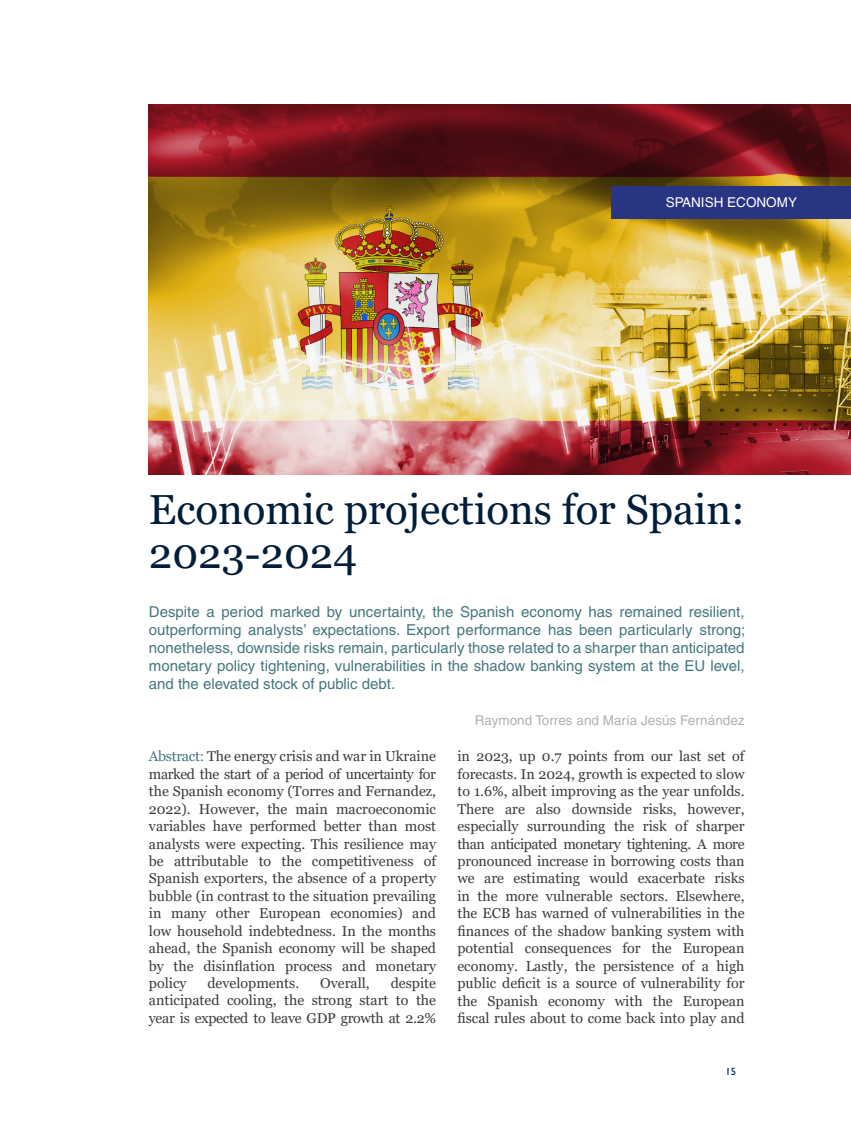
<style>
.page{position:relative;width:851px;height:1127px;background:#fff}
.page>*{position:absolute;margin:0;border:0;box-sizing:border-box;transform-origin:0 0}
.t1{font:42px/43.5px "Georgia";color:#001d39}
.t2{font:15px/18px "Helvetica";color:#45777e;text-align:justify}
.t3{font:14.25px/17.4px "Georgia";color:#3c3c3b;text-align:justify}
.t4{font:13.5px "Helvetica";color:#b3b2b2}
.t5{font:13.5px "Helvetica";color:#fff}
.t6{font:500 10.5px "Gill Sans MT Std";color:#001d39}
.s1{color:#45777e}
</style>
<div class="page">
<img style="left:149px;top:104px;width:701px;height:370px">
<div style="left:611px;top:186px;width:239px;height:32px;background:#283583"></div>
<p class="t5" style="left:665px;top:194px;width:133px">SPANISH ECONOMY</p>
<h1 class="t1" style="left:149px;top:489px;width:597px">Economic projections for Spain:<br>2023-2024</h1>
<p class="t2" style="left:149px;top:603px;width:598px">Despite a period marked by uncertainty, the Spanish economy has remained resilient, outperforming analysts’ expectations. Export performance has been particularly strong; nonetheless, downside risks remain, particularly those related to a sharper than anticipated monetary policy tightening, vulnerabilities in the shadow banking system at the EU level, and the elevated stock of public debt.</p>
<p class="t3" style="left:149px;top:748px;width:289px"><span class="s1">Abstract:</span> The energy crisis and war in Ukraine marked the start of a period of uncertainty for the Spanish economy (Torres and Fernandez, 2022). However, the main macroeconomic variables have performed better than most analysts were expecting. This resilience may be attributable to the competitiveness of Spanish exporters, the absence of a property bubble (in contrast to the situation prevailing in many other European economies) and low household indebtedness. In the months ahead, the Spanish economy will be shaped by the disinflation process and monetary policy</p>
<p class="t3" style="left:149px;top:975px;width:288px;text-indent:242px">despite anticipated cooling, the strong start to the year is expected to leave GDP growth at 2.2%</p>
<p class="t3" style="left:207px;top:975px;width:93px">developments.</p>
<p class="t3" style="left:320px;top:975px;width:51px">Overall,</p>
<p class="t4" style="left:475px;top:712px;width:271px">Raymond Torres and María Jesús Fernández</p>
<p class="t3" style="left:457px;top:748px;width:289px">in 2023, up 0.7 points from our last set of forecasts. In 2024, growth is expected to slow to 1.6%, albeit improving as the year unfolds.<br>There are also downside risks, however, especially surrounding the risk of sharper than anticipated monetary tightening. A more pronounced increase in borrowing costs than we are estimating would exacerbate risks in the more vulnerable sectors. Elsewhere, the ECB has warned of vulnerabilities in the finances of the shadow banking system with potential consequences for the European economy. Lastly, the persistence of a high public deficit is a source of vulnerability for the Spanish economy with the European fiscal rules about to come back into play and</p>
<p class="t6" style="left:725px;top:1065px;width:12px">15</p>
</div>
